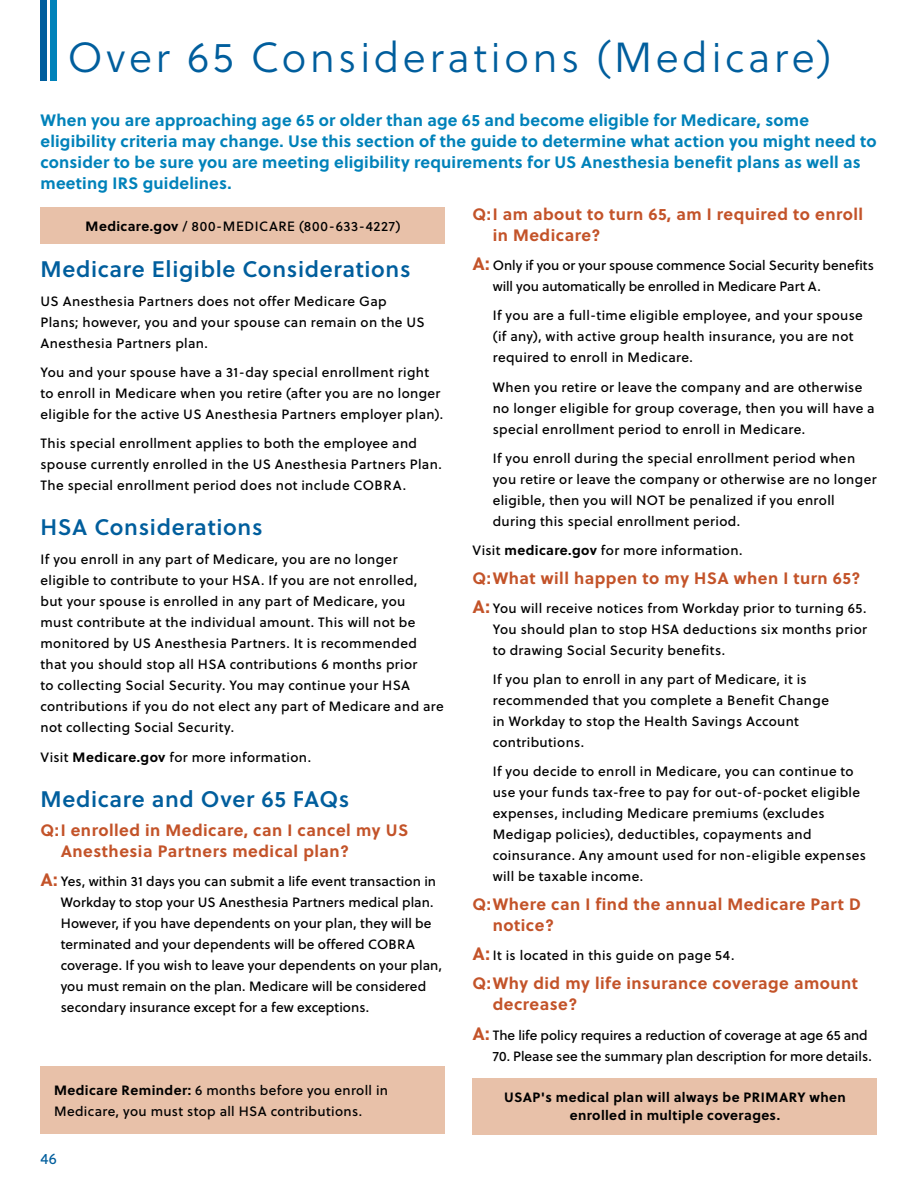
<style>
.page{position:relative;width:918px;height:1188px;background:#fff}
.page>*{position:absolute;margin:0;border:0;box-sizing:border-box;transform-origin:0 0}
.t1{font:42px "Soleil Lt";letter-spacing:.08em;color:#005e9d}
.t2{font:22.5px "Soleil Sb";letter-spacing:.03em;color:#005e9d}
.t3{font:700 16.5px/21px "Soleil";letter-spacing:.01em;color:#0082ba}
.t4{font:700 16.5px/21px "Soleil";letter-spacing:.03em;color:#c35329}
.t5{font:15px "Soleil";color:#005e9d}
.t6{font:13.5px/21px "Soleil Bk";letter-spacing:.025em;color:#000}
.t7{font:13.5px/21px "Soleil Bk";letter-spacing:.005em;color:#000}
.t8{font:13.5px/21px "Soleil Bk";letter-spacing:-.005em;color:#000}
.t9{font:700 13.5px/18px "Soleil";letter-spacing:.03em;color:#000;text-align:center}
.t10{font:13.5px "Soleil Bk";color:#000}
.t11{font:13.5px "Soleil Bk";letter-spacing:.045em;color:#000}
.s1{font-family:"Soleil";font-weight:700}
.s2{font-family:"Soleil";font-weight:700;font-size:18px;color:#c35329}
</style>
<div class="page">
<div style="left:50px;top:0;width:7px;height:81px;background:#0082ba"></div>
<div style="left:40px;top:0;width:7px;height:81px;background:#005e9d"></div>
<div style="left:472px;top:1078px;width:406px;height:56px;background:#e8c1a9"></div>
<div style="left:40px;top:208px;width:406px;height:36px;background:#e8c1a9"></div>
<div style="left:40px;top:1067px;width:406px;height:67px;background:#e8c1a9"></div>
<h1 class="t1" style="left:68px;top:28px;width:765px">Over 65 Considerations (Medicare)</h1>
<p class="t3" style="left:40px;top:109px;width:838px">When you are approaching age 65 or older than age 65 and become eligible for Medicare, some eligibility criteria may change. Use this section of the guide to determine what action you might need to consider to be sure you are meeting eligibility requirements for US Anesthesia benefit plans as well as meeting IRS guidelines.</p>
<p class="t11" style="left:86px;top:216px;width:316px"><span class="s1">Medicare.gov</span> / 800-MEDICARE (800-633-4227)</p>
<h2 class="t2" style="left:40px;top:252px;width:372px">Medicare Eligible Considerations</h2>
<p class="t6" style="left:40px;top:290px;width:386px">US Anesthesia Partners does not offer Medicare Gap<br>Plans; however, you and your spouse can remain on the US<br>Anesthesia Partners plan.</p>
<p class="t6" style="left:40px;top:361px;width:404px">You and your spouse have a 31-day special enrollment right to enroll in Medicare when you retire (after you are no longer eligible for the active US Anesthesia Partners employer plan).</p>
<p class="t6" style="left:40px;top:432px;width:403px">This special enrollment applies to both the employee and spouse currently enrolled in the US Anesthesia Partners Plan.<br>The special enrollment period does not include COBRA.</p>
<h2 class="t2" style="left:40px;top:510px;width:224px">HSA Considerations</h2>
<p class="t6" style="left:40px;top:549px;width:405px">If you enroll in any part of Medicare, you are no longer eligible to contribute to your HSA. If you are not enrolled,<br>but your spouse is enrolled in any part of Medicare, you<br>must contribute at the individual amount. This will not be monitored by US Anesthesia Partners. It is recommended that you should stop all HSA contributions 6 months prior<br>to collecting Social Security. You may continue your HSA contributions if you do not elect any part of Medicare and are not collecting Social Security.</p>
<p class="t6" style="left:40px;top:746px;width:272px">Visit <span class="s1">Medicare.gov</span> for more information.</p>
<h2 class="t2" style="left:40px;top:782px;width:310px">Medicare and Over 65 FAQs</h2>
<p class="t4" style="left:61px;top:819px;width:349px;text-indent:-20px">Q:I enrolled in Medicare, can I cancel my US<br>Anesthesia Partners medical plan?</p>
<p class="t7" style="left:61px;top:870px;width:383px;text-indent:-20px"><span class="s2">A:</span> Yes, within 31 days you can submit a life event transaction in Workday to stop your US Anesthesia Partners medical plan.<br>However, if you have dependents on your plan, they will be terminated and your dependents will be offered COBRA coverage. If you wish to leave your dependents on your plan, you must remain on the plan. Medicare will be considered secondary insurance except for a few exceptions.</p>
<p class="t6" style="left:54px;top:1079px;width:336px"><span class="s1">Medicare Reminder:</span> 6 months before you enroll in<br>Medicare, you must stop all HSA contributions.</p>
<p class="t5" style="left:40px;top:1148px;width:18px">46</p>
<p class="t4" style="left:493px;top:203px;width:372px;text-indent:-20px">Q:I am about to turn 65, am I required to enroll in Medicare?</p>
<p class="t8" style="left:493px;top:255px;width:383px;text-indent:-20px"><span class="s2">A:</span> Only if you or your spouse commence Social Security benefits will you automatically be enrolled in Medicare Part A.</p>
<p class="t6" style="left:493px;top:305px;width:372px">If you are a full-time eligible employee, and your spouse (if any), with active group health insurance, you are not required to enroll in Medicare.</p>
<p class="t6" style="left:493px;top:376px;width:384px">When you retire or leave the company and are otherwise no longer eligible for group coverage, then you will have a special enrollment period to enroll in Medicare.</p>
<p class="t6" style="left:493px;top:447px;width:385px">If you enroll during the special enrollment period when you retire or leave the company or otherwise are no longer eligible, then you will NOT be penalized if you enroll during this special enrollment period.</p>
<p class="t6" style="left:472px;top:539px;width:272px">Visit <span class="s1">medicare.gov</span> for more information.</p>
<p class="t4" style="left:472px;top:567px;width:390px">Q:What will happen to my HSA when I turn 65?</p>
<p class="t6" style="left:493px;top:597px;width:376px;text-align:justify;text-indent:-20px"><span class="s2">A:</span> You will receive notices from Workday prior to turning 65.<br>You should plan to stop HSA deductions six months prior to drawing Social Security benefits.</p>
<p class="t6" style="left:493px;top:668px;width:338px">If you plan to enroll in any part of Medicare, it is recommended that you complete a Benefit Change in Workday to stop the Health Savings Account contributions.</p>
<p class="t6" style="left:493px;top:760px;width:375px">If you decide to enroll in Medicare, you can continue to use your funds tax-free to pay for out-of-pocket eligible expenses, including Medicare premiums (excludes Medigap policies), deductibles, copayments and coinsurance. Any amount used for non-eligible expenses will be taxable income.</p>
<p class="t4" style="left:493px;top:893px;width:370px;text-indent:-20px">Q:Where can I find the annual Medicare Part D notice?</p>
<p class="t6" style="left:473px;top:945px;width:263px"><span class="s2">A:</span> It is located in this guide on page 54.</p>
<p class="t4" style="left:493px;top:972px;width:367px;text-indent:-20px">Q:Why did my life insurance coverage amount decrease?</p>
<p class="t10" style="left:473px;top:1025px;width:397px"><span class="s2">A:</span> The life policy requires a reduction of coverage at age 65 and</p>
<p class="t8" style="left:493px;top:1045px;width:381px">70. Please see the summary plan description for more details.</p>
<p class="t9" style="left:504px;top:1088px;width:343px">USAP's medical plan will always be PRIMARY when enrolled in multiple coverages.</p>
</div>
